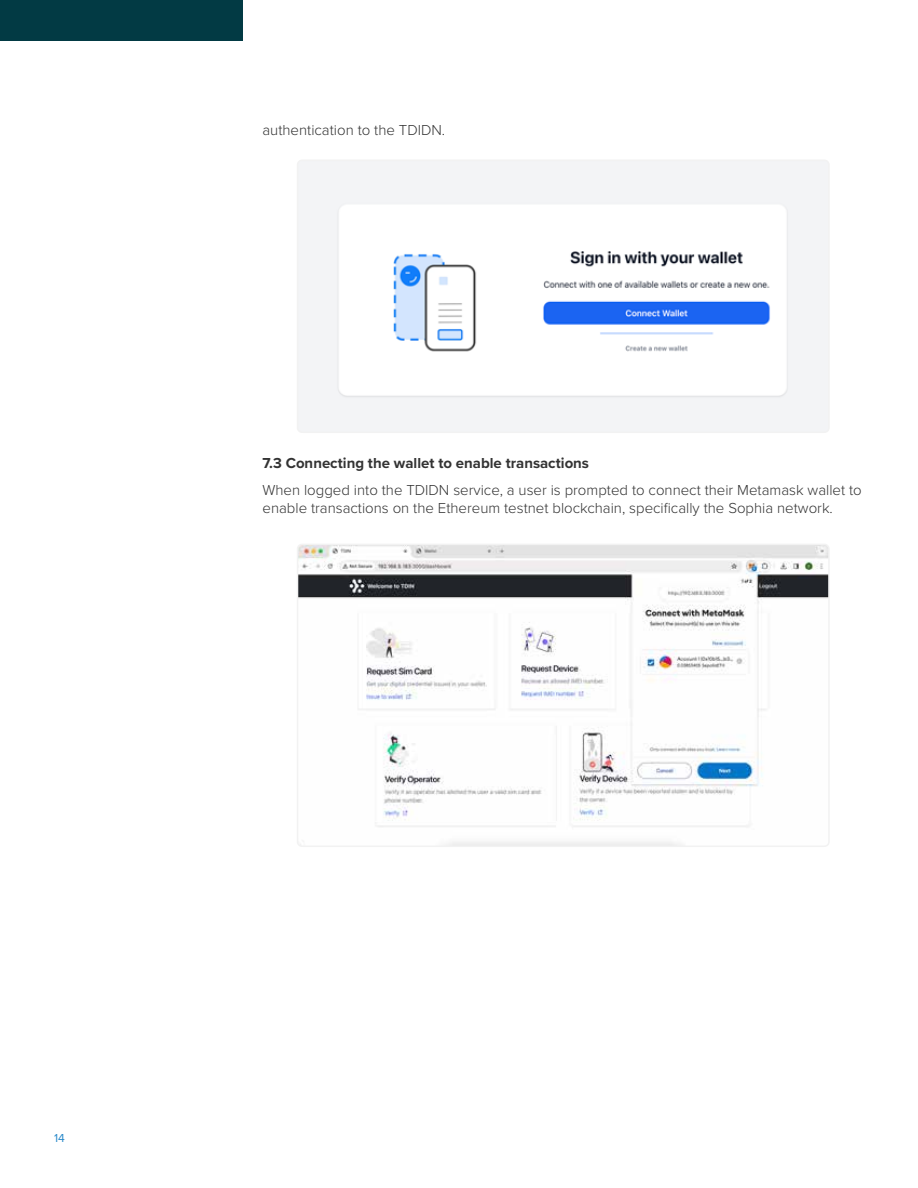
<style>
.page{position:relative;width:918px;height:1188px;background:#fff}
.page>*{position:absolute;margin:0;border:0;box-sizing:border-box;transform-origin:0 0}
.t1{font:300 15px/18px "Proxima Nova";color:#333}
.t2{font:700 15px "Proxima Nova";color:#333}
.t3{font:12px "Proxima Nova";color:#2788c9}
</style>
<div class="page">
<div style="left:0;top:0;width:243px;height:40px;background:#023a44"></div>
<img style="left:300px;top:163px;width:527px;height:267px">
<div style="left:297px;top:160px;width:533px;height:273px;border:2px solid #f2f2f2;border-radius:4px"></div>
<img style="left:300px;top:547px;width:527px;height:297px">
<div style="left:297px;top:544px;width:533px;height:303px;border:2px solid #f2f2f2;border-radius:4px"></div>
<p class="t1" style="left:262px;top:120px;width:184px">authentication to the TDIDN.</p>
<p class="t2" style="left:262px;top:452px;width:328px">7.3 Connecting the wallet to enable transactions</p>
<p class="t1" style="left:262px;top:480px;width:601px">When logged into the TDIDN service, a user is prompted to connect their Metamask wallet to enable transactions on the Ethereum testnet blockchain, specifically the Sophia network.</p>
<p class="t3" style="left:54px;top:1129px;width:12px">14</p>
</div>
